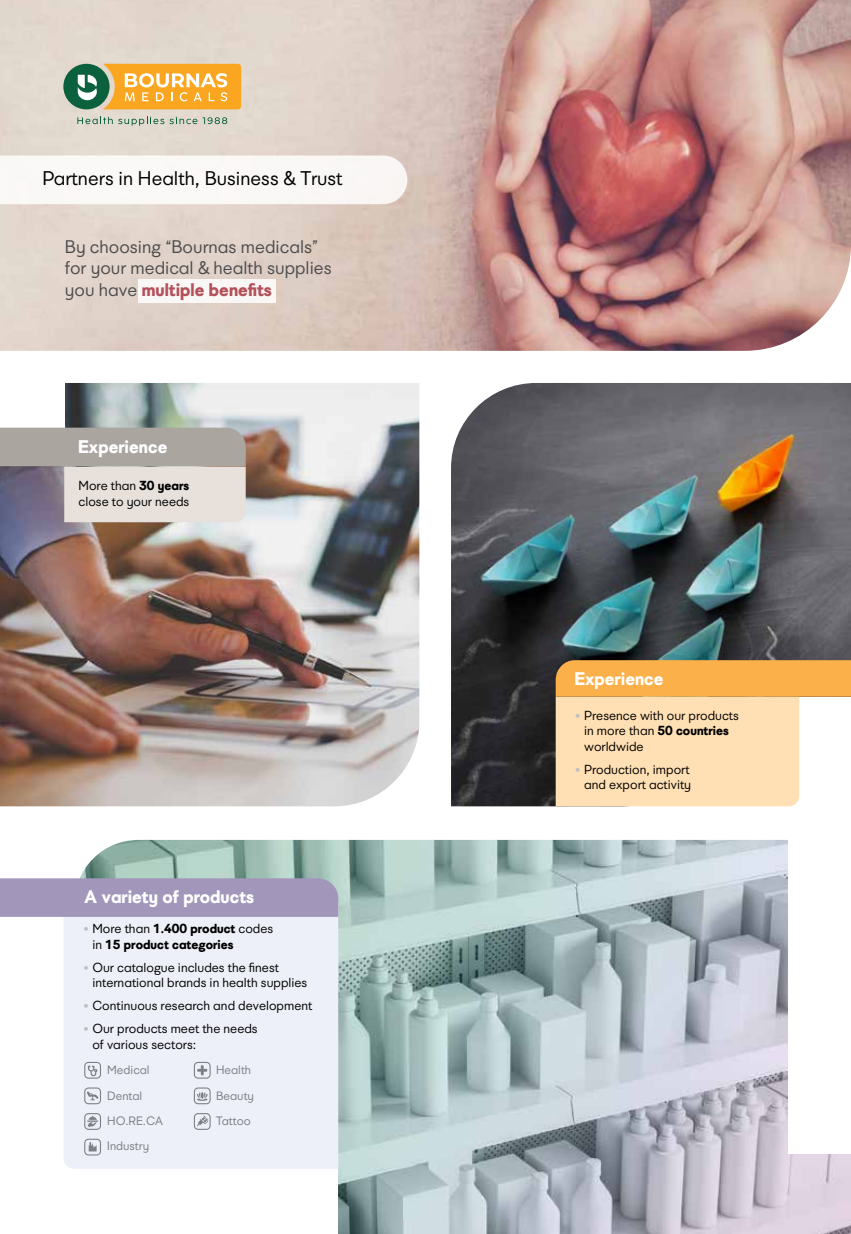
<style>
.page{position:relative;width:851px;height:1234px;background:#fff}
.page>*{position:absolute;margin:0;border:0;box-sizing:border-box;transform-origin:0 0}
.t1{font:19.5px "UEFA Supercup";color:#000}
.t2{font:18px/21.6px "UEFA Supercup";color:#4d4d4f}
.t3{font:700 18px "UEFA Supercup";color:#fff}
.t4{font:12.9px/15.5px "UEFA Supercup";color:#000}
.t5{font:700 12.9px/15.5px "UEFA Supercup";color:#000}
.t6{font:12px/25.7px "UEFA Supercup";color:#7c7f83}
.s1{font-weight:700;color:#b4505a}
.s2{font-weight:700}
.s3{font-weight:400;color:#bcbec0}
.s4{font-weight:400}
.s5{color:#bcbec0}
</style>
<div class="page">
<img style="left:80px;top:839px;width:770px;height:394px">
<div style="left:4px;top:1166px;width:334px;height:67px;background:#fff"></div>
<img style="left:0;top:0;width:850px;height:351px">
<img style="left:451px;top:383px;width:399px;height:423px">
<img style="left:0;top:383px;width:419px;height:423px">
<div style="left:0;top:356px;width:64px;height:89px;background:#fff"></div>
<svg style="left:0;top:155px;width:407px;height:49px"></svg>
<div style="left:139px;top:279px;width:137px;height:24px;background:#faf7f6"></div>
<svg style="left:77px;top:117px;width:150px;height:9px"></svg>
<div style="left:63px;top:64px;width:47px;height:45px;background:#0b613d;border-radius:50%"></div>
<svg style="left:78px;top:75px;width:19px;height:25px"></svg>
<svg style="left:103px;top:64px;width:138px;height:45px;background:#f4b349"></svg>
<svg style="left:0;top:427px;width:246px;height:95px;background:#bcb5b4"></svg>
<div style="left:63px;top:916px;width:275px;height:252px;background:#eef0f9"></div>
<div style="left:0;top:878px;width:338px;height:38px;background:#a297ba"></div>
<svg style="left:84px;top:1061px;width:17px;height:17px"></svg>
<svg style="left:194px;top:1061px;width:16px;height:17px"></svg>
<svg style="left:84px;top:1087px;width:17px;height:16px"></svg>
<svg style="left:194px;top:1087px;width:16px;height:16px"></svg>
<svg style="left:84px;top:1112px;width:17px;height:17px"></svg>
<svg style="left:194px;top:1112px;width:16px;height:17px"></svg>
<svg style="left:84px;top:1138px;width:17px;height:17px"></svg>
<div style="left:787px;top:696px;width:63px;height:457px;background:#fff"></div>
<svg style="left:555px;top:660px;width:295px;height:146px;background:#fad4a0"></svg>
<h1 class="t1" style="left:43px;top:167px;width:301px">Partners in Health, Business &amp; Trust</h1>
<h2 class="t2" style="left:65px;top:236px;width:268px">By choosing “Bournas medicals” for your medical &amp; health supplies you have <span class="s1">multiple benefits</span></h2>
<h2 class="t3" style="left:78px;top:435px;width:91px">Experience</h2>
<p class="t4" style="left:79px;top:478px;width:112px">More than <span class="s2">30 years </span>close to your needs</p>
<h2 class="t3" style="left:84px;top:884px;width:172px">A variety of products</h2>
<p class="t5" style="left:92px;top:920px;width:182px;text-indent:-10px"><span class="s3">•</span> <span class="s4">More than</span> 1.400 product <span class="s4">codes in</span> 15 product categories</p>
<p class="t4" style="left:92px;top:959px;width:216px;text-indent:-10px"><span class="s5">•</span> Our catalogue includes the finest international brands in health supplies</p>
<p class="t4" style="left:83px;top:998px;width:231px"><span class="s5">•</span> Continuous research and development</p>
<p class="t4" style="left:92px;top:1021px;width:167px;text-indent:-10px"><span class="s5">•</span> Our products meet the needs of various sectors:</p>
<p class="t6" style="left:107px;top:1056px;width:44px">Medical<br>Dental</p>
<p class="t6" style="left:216px;top:1056px;width:39px">Health<br>Beauty</p>
<p class="t6" style="left:107px;top:1108px;width:57px">HO.RE.CA</p>
<p class="t6" style="left:216px;top:1108px;width:36px">Tattoo</p>
<p class="t6" style="left:107px;top:1133px;width:43px">Industry</p>
<h2 class="t3" style="left:574px;top:666px;width:91px">Experience</h2>
<p class="t4" style="left:584px;top:707px;width:156px;text-indent:-10px"><span class="s5">•</span> Presence with our products in more than <span class="s2">50 countries </span>worldwide</p>
<p class="t4" style="left:574px;top:761px;width:118px;text-align:right"><span class="s5">•</span> Production, import and export activity</p>
</div>
